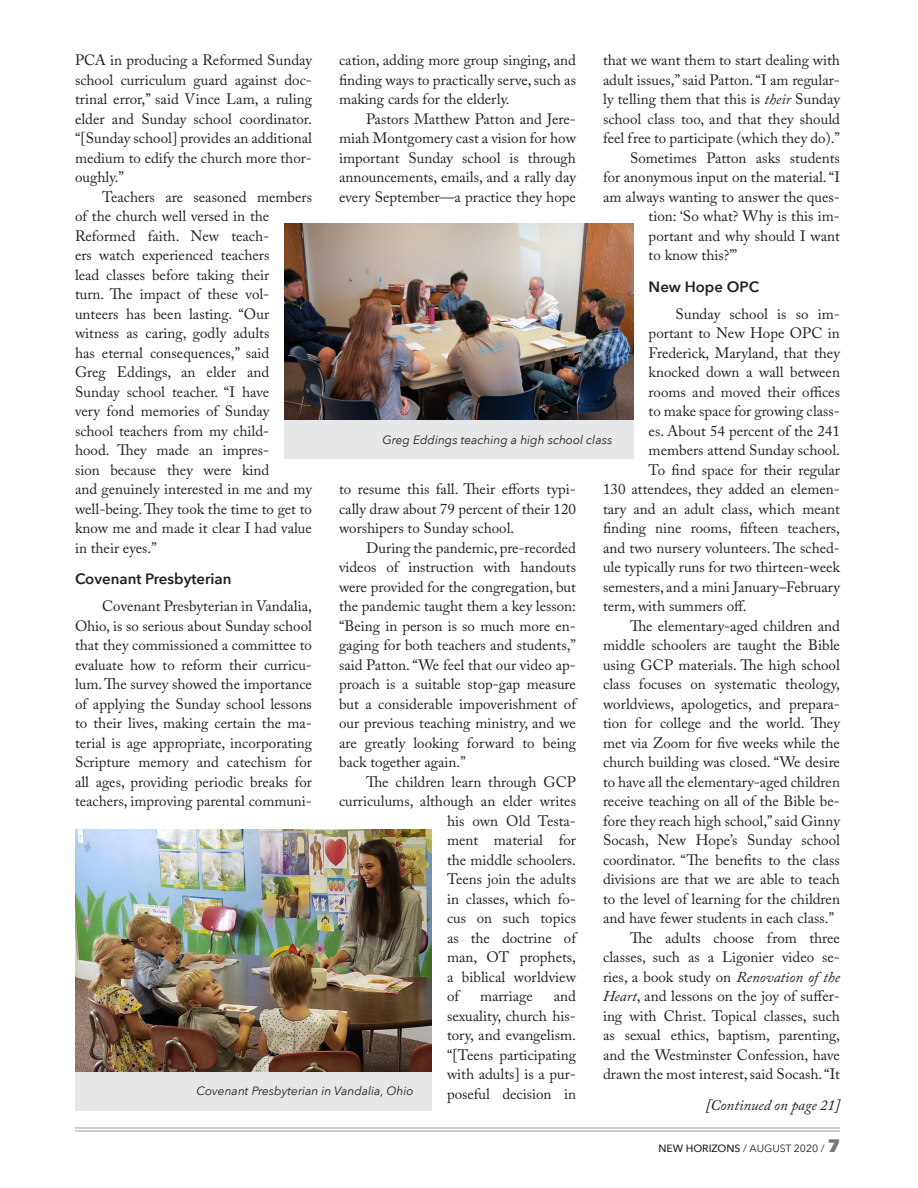
<style>
.page{position:relative;width:918px;height:1188px;background:#fff}
.page>*{position:absolute;margin:0;border:0;box-sizing:border-box;transform-origin:0 0}
.Main_text{font:15px/19.5px "Adobe Caslon Pro";color:#231f20;text-align:justify}
.Main_text_heading{font:600 15px "Avenir Next";color:#231f20}
.Main_text-2{font:italic 15px "Adobe Caslon Pro";color:#231f20}
.Photo_Caption{font:italic 12px "Avenir Next";color:#231f20}
.t1{font:10.5px "Avenir Next";color:#231f20}
.s1{font-style:italic}
.s2{font-weight:500}
.s3{font-weight:800;font-size:18px;color:#76787b}
</style>
<div class="page">
<hr style="left:75px;top:1127px;width:765px;height:2px;background:#bcbdc0">
<hr style="left:75px;top:1130px;width:765px;height:2px;background:#bcbdc0">
<div style="left:284px;top:223px;width:350px;height:236px;background:#e6e7e9"></div>
<img style="left:284px;top:223px;width:350px;height:197px">
<div style="left:75px;top:830px;width:357px;height:281px;background:#e6e7e9"></div>
<img style="left:75px;top:830px;width:357px;height:241px">
<p class="Main_text" style="left:75px;top:50px;width:239px">PCA in producing a Reformed Sunday school curriculum guard against doc&shy;trinal error,” said Vince Lam, a ruling elder and Sunday school coordinator. “[Sunday school] provides an additional medium to edify the church more thor&shy;oughly.”</p>
<p class="Main_text" style="left:75px;top:187px;width:239px;text-align:left;text-indent:27px">Teachers are seasoned members of the church well versed in the<br>Reformed faith. New teach-<br>ers watch experienced teachers<br>lead classes before taking their<br>turn. The impact of these vol&shy;unteers has been lasting. “Our witness as caring, godly adults<br>has eternal consequences,” said<br>Greg Eddings, an elder and<br>Sunday school teacher. “I have<br>very fond memories of Sunday<br>school teachers from my child-<br>hood. They made an impres-<br>sion because they were kind<br>and genuinely interested in me and my well-being. They took the time to get to know me and made it clear I had value in their eyes.”</p>
<p class="Main_text_heading" style="left:75px;top:566px;width:158px">Covenant Presbyterian</p>
<p class="Main_text" style="left:75px;top:596px;width:239px;text-indent:27px">Covenant Presbyterian in Vandalia, Ohio, is so serious about Sunday school that they commissioned a committee to evaluate how to reform their curricu&shy;lum. The survey showed the importance of applying the Sunday school lessons to their lives, making certain the ma&shy;terial is age appropriate, incorporating Scripture memory and catechism for all ages, providing periodic breaks for teachers, improving parental communi-</p>
<p class="Main_text" style="left:339px;top:50px;width:239px">cation, adding more group singing, and finding ways to practically serve, such as making cards for the elderly.</p>
<p class="Main_text" style="left:339px;top:109px;width:239px;text-indent:27px">Pastors Matthew Patton and Jere&shy;miah Montgomery cast a vision for how important Sunday school is through announcements, emails, and a rally day every September—a practice they hope</p>
<p class="Main_text" style="left:603px;top:50px;width:239px">that we want them to start dealing with adult issues,” said Patton. “I am regular&shy;ly telling them that this is <span class="s1">their</span> Sunday school class too, and that they should feel free to participate (which they do).”</p>
<p class="Main_text" style="left:630px;top:148px;width:211px">Sometimes Patton asks students</p>
<p class="Main_text" style="left:603px;top:167px;width:238px">for anonymous input on the material. “I</p>
<p class="Main_text" style="left:603px;top:187px;width:239px">am always wanting to answer the ques-</p>
<p class="Main_text" style="left:649px;top:206px;width:193px">tion: ‘So what? Why is this im-</p>
<p class="Main_text" style="left:649px;top:226px;width:193px">portant and why should I want</p>
<p class="Main_text" style="left:649px;top:245px;width:90px">to know this?’”</p>
<p class="Main_text_heading" style="left:649px;top:273px;width:112px">New Hope OPC</p>
<p class="Main_text" style="left:676px;top:304px;width:166px">Sunday school is so im-</p>
<p class="Main_text" style="left:649px;top:323px;width:193px">portant to New Hope OPC in</p>
<p class="Main_text" style="left:649px;top:343px;width:193px">Frederick, Maryland, that they</p>
<p class="Main_text" style="left:649px;top:362px;width:193px">knocked down a wall between</p>
<p class="Main_text" style="left:649px;top:382px;width:193px">rooms and moved their offices</p>
<p class="Main_text" style="left:649px;top:401px;width:193px">to make space for growing class-</p>
<p class="Main_text" style="left:649px;top:421px;width:193px">es. About 54 percent of the 241</p>
<p class="Main_text" style="left:649px;top:440px;width:193px">members attend Sunday school.</p>
<p class="Main_text" style="left:649px;top:460px;width:193px">To find space for their regular</p>
<p class="Main_text" style="left:603px;top:479px;width:239px">130 attendees, they added an elemen-</p>
<p class="Main_text" style="left:603px;top:499px;width:239px">tary and an adult class, which meant</p>
<p class="Main_text" style="left:603px;top:518px;width:238px">finding nine rooms, fifteen teachers,</p>
<p class="Main_text" style="left:603px;top:538px;width:239px">and two nursery volunteers. The sched-</p>
<p class="Main_text" style="left:603px;top:557px;width:238px">ule typically runs for two thirteen-week</p>
<p class="Main_text" style="left:603px;top:577px;width:239px">semesters, and a mini January–February</p>
<p class="Main_text" style="left:603px;top:596px;width:145px">term, with summers off.</p>
<p class="Main_text" style="left:603px;top:616px;width:239px;text-indent:27px">The elementary-aged children and middle schoolers are taught the Bible using GCP materials. The high school class focuses on systematic theology, worldviews, apologetics, and prepara&shy;tion for college and the world. They met via Zoom for five weeks while the church building was closed. “We desire to have all the elementary-aged children receive teaching on all of the Bible be&shy;fore they reach high school,” said Ginny Socash, New Hope’s Sunday school coordinator. “The benefits to the class divisions are that we are able to teach to the level of learning for the children and have fewer students in each class.”</p>
<p class="Main_text" style="left:603px;top:928px;width:239px;text-indent:27px">The adults choose from three classes, such as a Ligonier video se&shy;ries, a book study on <span class="s1">Renovation of the Heart</span>, and lessons on the joy of suffer&shy;ing with Christ. Topical classes, such as sexual ethics, baptism, parenting, and the Westminster Confession, have drawn the most interest, said Socash. “It</p>
<p class="Photo_Caption" style="left:383px;top:429px;width:231px">Greg Eddings teaching a high school class</p>
<p class="Main_text" style="left:339px;top:479px;width:239px">to resume this fall. Their efforts typi&shy;cally draw about 79 percent of their 120 worshipers to Sunday school.</p>
<p class="Main_text" style="left:339px;top:538px;width:239px;text-indent:27px">During the pandemic, pre-recorded videos of instruction with handouts were provided for the congregation, but the pandemic taught them a key lesson: “Being in person is so much more en&shy;gaging for both teachers and students,” said Patton. “We feel that our video ap&shy;proach is a suitable stop-gap measure but a considerable impoverishment of our previous teaching ministry, and we are greatly looking forward to being back together again.”</p>
<p class="Main_text" style="left:366px;top:772px;width:211px">The children learn through GCP</p>
<p class="Main_text" style="left:339px;top:791px;width:239px">curriculums, although an elder writes</p>
<p class="Main_text" style="left:447px;top:811px;width:131px">his own Old Testa-</p>
<p class="Main_text" style="left:447px;top:830px;width:131px">ment material for</p>
<p class="Main_text" style="left:447px;top:850px;width:131px">the middle schoolers.</p>
<p class="Main_text" style="left:447px;top:869px;width:131px">Teens join the adults</p>
<p class="Main_text" style="left:447px;top:889px;width:131px">in classes, which fo-</p>
<p class="Main_text" style="left:447px;top:908px;width:131px">cus on such topics</p>
<p class="Main_text" style="left:447px;top:928px;width:131px">as the doctrine of</p>
<p class="Main_text" style="left:447px;top:947px;width:131px">man, OT prophets,</p>
<p class="Main_text" style="left:447px;top:967px;width:131px">a biblical worldview</p>
<p class="Main_text" style="left:447px;top:986px;width:14px">of</p>
<p class="Main_text" style="left:480px;top:986px;width:54px">marriage</p>
<p class="Main_text" style="left:447px;top:986px;width:131px;text-indent:107px">and sexuality, church his&shy;tory, and evangelism. “[Teens participating with adults] is a pur&shy;poseful decision in</p>
<p class="Photo_Caption" style="left:197px;top:1080px;width:218px">Covenant Presbyterian in Vandalia, Ohio</p>
<p class="Main_text-2" style="left:706px;top:1096px;width:136px">[Continued on page 21]</p>
<p class="t1" style="left:658px;top:1139px;width:183px"><span class="s2">NEW HORIZONS</span> / AUGUST 2020 / <span class="s3">7</span></p>
</div>
